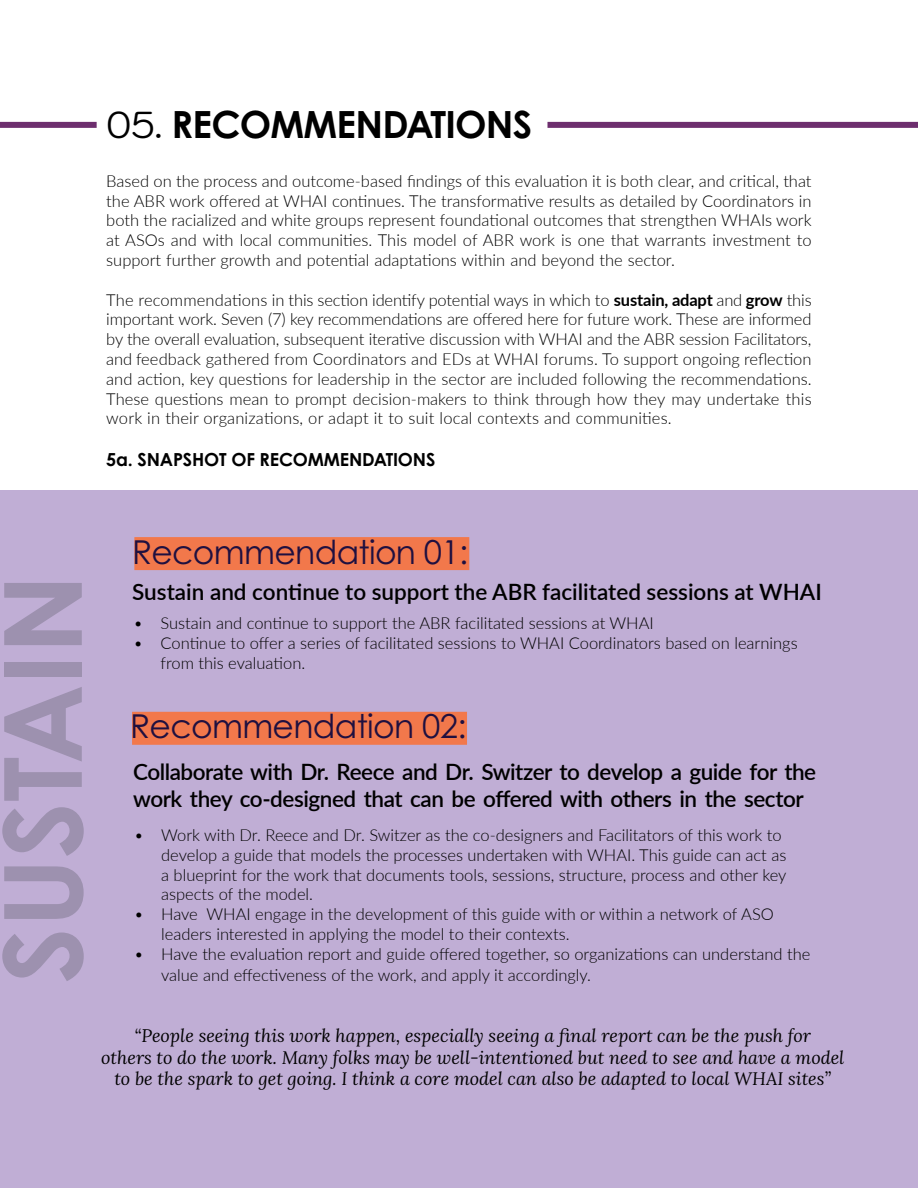
<style>
.page{position:relative;width:918px;height:1188px;background:#fff}
.page>*{position:absolute;margin:0;border:0;box-sizing:border-box;transform-origin:0 0}
.t1{font:700 108px "Century Gothic Pro";color:#9d91af}
.t2{font:700 37.5px "Century Gothic Pro";letter-spacing:-.02em;color:#000}
.t3{font:33px "Century Gothic Pro";letter-spacing:-.02em;color:#1f1040}
.t4{font:600 22.5px/27px "Lato";letter-spacing:-.02em;color:#000}
.t5{font:600 22.5px "Lato";color:#000}
.t6{font:italic 18px/21.6px "Lora";color:#000;text-align:center}
.t7{font:700 18px "Century Gothic Pro";letter-spacing:-.01em;color:#000}
.t8{font:300 16.5px/19.8px "Lato";color:#000;text-align:justify}
.s1{font-family:"Kodchasan";font-weight:400}
.s2{font-weight:700}
</style>
<div class="page">
<div style="left:0;top:490px;width:918px;height:698px;background:#c0aed5"></div>
<div style="left:547px;top:122px;width:371px;height:6px;background:#6d2e6e"></div>
<div style="left:0;top:122px;width:97px;height:6px;background:#6d2e6e"></div>
<div style="left:134px;top:537px;width:335px;height:33px;background:#f2784b"></div>
<div style="left:132px;top:712px;width:335px;height:33px;background:#f2784b"></div>
<h2 class="t2" style="left:106px;top:101px;width:428px"><span class="s1">05.</span> RECOMMENDATIONS</h2>
<p class="t8" style="left:106px;top:170px;width:707px">Based on the process and outcome-based findings of this evaluation isit both clear, and critical, that the ABR work offered at WHAI continues. The transformative results as detailed by Coordinators in both the racialized and white groups represent foundational outcomes that strengthen WHAIs work at ASOs and with local communities. This model of ABR work is one that warrants investment to support further growth and potential adaptations within and beyond the sector.</p>
<p class="t8" style="left:106px;top:289px;width:707px">The recommendations in this section identify potential ways in which to <span class="s2">sustain, adapt</span> and <span class="s2">grow</span> this important work. Seven 7( ) key recommendations are offered here for future work. These are informed by the overall evaluation, subsequent iterative discussion with WHAI and the ABR session Facilitators, and feedback gathered from Coordinators and EDs at WHAI forums. To support ongoing reflection and action, key questions for leadership in the sector are included following the recommendations.<br>These questions mean to prompt decision-makers to think through how they may undertake this work in their organizations, or adapt it to suit local contexts and communities.</p>
<p class="t7" style="left:106px;top:448px;width:331px">a5 . SNAPSHOT OF RECOMMENDATIONS</p>
<h1 class="t1" style="left:-25px;top:983px;width:411px;rotate:-90deg">SUSTAIN</h1>
<h3 class="t3" style="left:132px;top:532px;width:338px">Recommendation 01:</h3>
<h3 class="t5" style="left:132px;top:576px;width:691px">Sustain and continue to support the ABR facilitated sessions at WHAI</h3>
<p class="t8" style="left:134px;top:613px;width:11px">•</p>
<p class="t8" style="left:134px;top:633px;width:11px">•</p>
<p class="t8" style="left:161px;top:613px;width:495px">Sustain and continue to support the ABR facilitated sessions at WHAI</p>
<p class="t8" style="left:161px;top:633px;width:639px">Continue to offer a series of facilitated sessions to WHAI Coordinators based on learnings</p>
<p class="t8" style="left:161px;top:653px;width:146px">from this evaluation.</p>
<h3 class="t3" style="left:130px;top:706px;width:338px">Recommendation 02:</h3>
<h3 class="t4" style="left:133px;top:757px;width:685px">Collaborate with Dr. Reece and Dr. Switzer to develop a guide for the work they co-designed that can be offered with others in the sector</h3>
<p class="t8" style="left:134px;top:825px;width:11px">•</p>
<p class="t8" style="left:134px;top:904px;width:11px">•</p>
<p class="t8" style="left:134px;top:943px;width:11px">•</p>
<p class="t8" style="left:161px;top:825px;width:622px">Work with Dr. Reece and Dr. Switzer as the co-designers and Facilitators of this work to</p>
<p class="t8" style="left:161px;top:844px;width:627px">develop a guide that models the processes undertaken with WHAI. This guide can act as a blueprint for the work that documents tools, sessions, structure, process and other key aspects of the model.</p>
<p class="t8" style="left:206px;top:904px;width:569px">WHAI engage in the development of this guide with or within a network of ASO</p>
<p class="t8" style="left:161px;top:904px;width:38px">Have</p>
<p class="t8" style="left:161px;top:924px;width:651px">leaders interested in applying the model to their contexts.<br>Have the evaluation report and guide offered together, so organizations can understand the</p>
<p class="t8" style="left:161px;top:965px;width:431px">value and effectiveness of the work, and apply it accordingly.</p>
<p class="t6" style="left:101px;top:1025px;width:745px">“People seeing this work happen, especially seeing a final report can be the push for<br>others to do the work. Many folks may be well-intentioned but need to see and have a model to be the spark to get going I. think a core model can also be adapted to local WHAI sites“</p>
</div>
